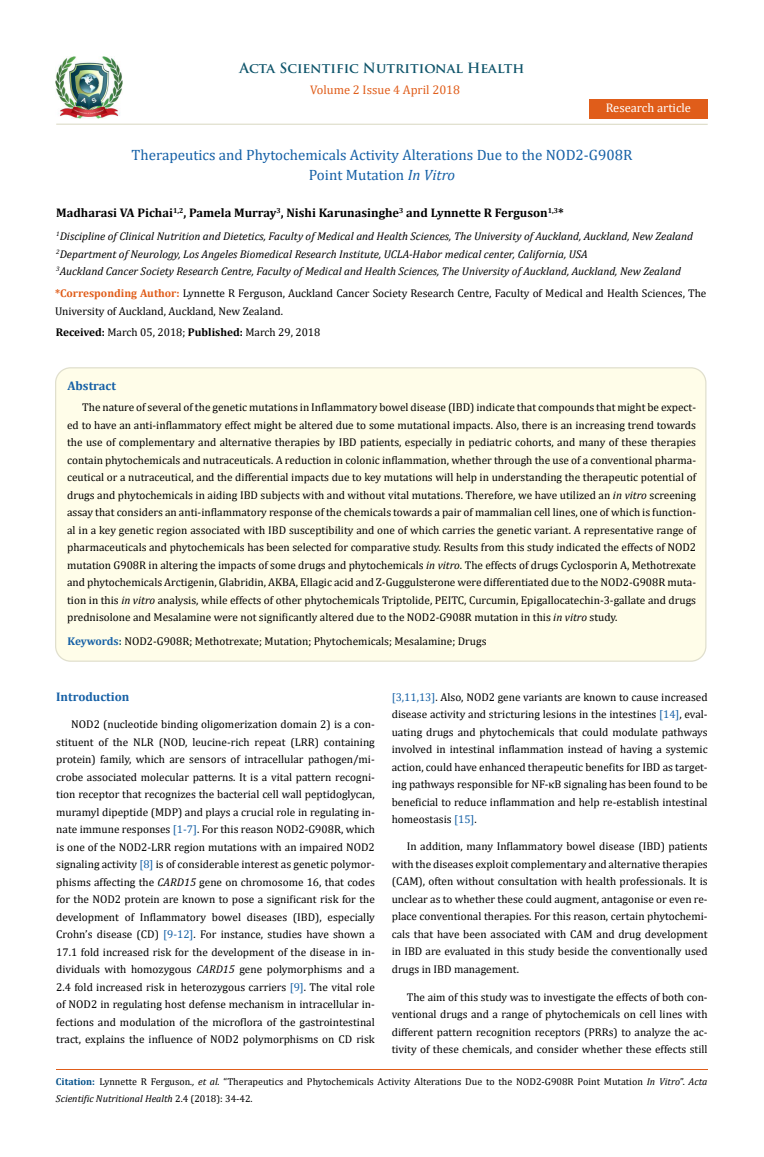
<style>
.page{position:relative;width:764px;height:1157px;background:#fff}
.page>*{position:absolute;margin:0;border:0;box-sizing:border-box;transform-origin:0 0}
.t1{font:15px/20px "Cambria";color:#1560a6;text-align:center}
.t2{font:700 13.75px "Trajan Pro";color:#0e546a}
.t3{font:700 12.5px "Cambria";color:#000}
.t4{font:12.5px "Cambria";color:#e05d1a}
.t5{font:700 12.5px "Cambria";color:#1560a6}
.t6{font:12.5px "Cambria";color:#fff}
.t7{font:11.25px/17.5px "Cambria";color:#000;text-align:justify}
.t8{font:italic 11.25px/17.5px "Cambria";color:#000}
.t9{font:10px/17.5px "Cambria";color:#000}
.s1{font-style:italic}
.s2{font-weight:700;color:#e05d1a}
.s3{font-weight:700}
.s4{font-weight:700;color:#1560a6}
.s5{font-weight:700;color:#0e546a}
.s6{color:#1560a6}
.s7{font-weight:700;color:#035089}
</style>
<div class="page">
<img style="left:56px;top:57px;width:66px;height:61px">
<div style="left:589px;top:99px;width:118px;height:20px;background:#e05d1a"></div>
<div style="left:56px;top:368px;width:650px;height:293px;background:#fffde9;border-radius:15px"></div>
<hr style="left:56px;top:1069px;width:651px;height:1px;background:#e05d1a">
<hr style="left:56px;top:123px;width:651px;height:2px;background:#e0dfcd">
<p class="t2" style="left:239px;top:59px;width:287px">Acta Scientific Nutritional Health</p>
<p class="t4" style="left:310px;top:82px;width:152px">Volume 2 Issue 4 April 2018</p>
<p class="t6" style="left:606px;top:100px;width:87px">Research article</p>
<h1 class="t1" style="left:132px;top:145px;width:502px">Therapeutics and Phytochemicals Activity Alterations Due to the NOD2-G908R<br>Point Mutation <span class="s1">In Vitro</span></h1>
<p class="t3" style="left:56px;top:204px;width:509px">Madharasi VA Pichai<sup>1,2</sup>, Pamela Murray<sup>3</sup>, Nishi Karunasinghe<sup>3</sup> and Lynnette R Ferguson<sup>1,3</sup>*</p>
<p class="t8" style="left:56px;top:227px;width:638px"><sup>1</sup>Discipline of Clinical Nutrition and Dietetics, Faculty of Medical and Health Sciences, The University of Auckland, Auckland, New Zealand<br><sup>2</sup>Department of Neurology, Los Angeles Biomedical Research Institute, UCLA-Habor medical center, California, USA<br><sup>3</sup>Auckland Cancer Society Research Centre, Faculty of Medical and Health Sciences, The University of Auckland, Auckland, New Zealand</p>
<p class="t7" style="left:55px;top:284px;width:653px"><span class="s2">*Corresponding Author:</span> Lynnette R Ferguson, Auckland Cancer Society Research Centre, Faculty of Medical and Health Sciences, The<br>University of Auckland, Auckland, New Zealand.</p>
<p class="t7" style="left:56px;top:323px;width:266px"><span class="s3">Received:</span> March 05, 2018; <span class="s3">Published:</span> March 29, 2018</p>
<p class="t5" style="left:68px;top:376px;width:50px">Abstract</p>
<p class="t7" style="left:67px;top:398px;width:630px;text-indent:15px">The nature of several of the genetic mutations in Inflammatory bowel disease (IBD) indicate that compounds that might be expect&shy;ed to have an anti-inflammatory effect might be altered due to some mutational impacts. Also, there is an increasing trend towards the use of complementary and alternative therapies by IBD patients, especially in pediatric cohorts, and many of these therapies contain phytochemicals and nutraceuticals. A reduction in colonic inflammation, whether through the use of a conventional pharma&shy;ceutical or a nutraceutical, and the differential impacts due to key mutations will help in understanding the therapeutic potential of drugs and phytochemicals in aiding IBD subjects with and without vital mutations. Therefore, we have utilized an <span class="s1">in vitro</span> screening assay that considers an anti-inflammatory response of the chemicals towards a pair of mammalian cell lines, one of which is function&shy;al in a key genetic region associated with IBD susceptibility and one of which carries the genetic variant. A representative range of pharmaceuticals and phytochemicals has been selected for comparative study. Results from this study indicated the effects of NOD2 mutation G908R in altering the impacts of some drugs and phytochemicals <span class="s1">in vitro</span>. The effects of drugs Cyclosporin A, Methotrexate and phytochemicals Arctigenin, Glabridin, AKBA, Ellagic acid and Z-Guggulsterone were differentiated due to the NOD2-G908R muta&shy;tion in this <span class="s1">in vitro</span> analysis, while effects of other phytochemicals Triptolide, PEITC, Curcumin, Epigallocatechin-3-gallate and drugs prednisolone and Mesalamine were not significantly altered due to the NOD2-G908R mutation in this <span class="s1">in vitro</span> study.</p>
<p class="t7" style="left:68px;top:632px;width:420px"><span class="s4">Keywords</span><span class="s5">:</span> NOD2-G908R; Methotrexate; Mutation; Phytochemicals; Mesalamine; Drugs</p>
<p class="t5" style="left:56px;top:688px;width:75px">Introduction</p>
<p class="t7" style="left:392px;top:688px;width:317px"><span class="s6">[3,11,13]</span>. Also, NOD2 gene variants are known to cause increased disease activity and stricturing lesions in the intestines <span class="s6">[14]</span>, eval&shy;uating drugs and phytochemicals that could modulate pathways involved in intestinal inflammation instead of having a systemic action, could have enhanced therapeutic benefits for IBD as target&shy;ing pathways responsible for NF-κB signaling has been found to be beneficial to reduce inflammation and help re-establish intestinal homeostasis <span class="s6">[15]</span>.</p>
<p class="t7" style="left:56px;top:715px;width:320px;text-indent:15px">NOD2 (nucleotide binding oligomerization domain 2) is a con&shy;stituent of the NLR (NOD, leucine-rich repeat (LRR) containing protein) family, which are sensors of intracellular pathogen/mi&shy;crobe associated molecular patterns. It is a vital pattern recogni&shy;tion receptor that recognizes the bacterial cell wall peptidoglycan, muramyl dipeptide (MDP) and plays a crucial role in regulating in&shy;nate immune responses <span class="s6">[1-7]</span>. For this reason NOD2-G908R, which is one of the NOD2-LRR region mutations with an impaired NOD2 signaling activity <span class="s6">[8]</span> is of considerable interest as genetic polymor&shy;phisms affecting the <span class="s1">CARD15</span> gene on chromosome 16, that codes for the NOD2 protein are known to pose a significant risk for the development of Inflammatory bowel diseases (IBD), especially Crohn’s disease (CD) <span class="s6">[9-12]</span>. For instance, studies have shown a 17.1 fold increased risk for the development of the disease in in&shy;dividuals with homozygous <span class="s1">CARD15</span> gene polymorphisms and a 2.4 fold increased risk in heterozygous carriers <span class="s6">[9]</span>. The vital role of NOD2 in regulating host defense mechanism in intracellular in&shy;fections and modulation of the microflora of the gastrointestinal tract, explains the influence of NOD2 polymorphisms on CD risk</p>
<p class="t7" style="left:392px;top:837px;width:317px;text-indent:15px">In addition, many Inflammatory bowel disease (IBD) patients with the diseases exploit complementary and alternative therapies (CAM), often without consultation with health professionals. It is unclear as to whether these could augment, antagonise or even re&shy;place conventional therapies. For this reason, certain phytochemi&shy;cals that have been associated with CAM and drug development in IBD are evaluated in this study beside the conventionally used drugs in IBD management.</p>
<p class="t7" style="left:392px;top:987px;width:317px;text-indent:15px">The aim of this study was to investigate the effects of both con&shy;ventional drugs and a range of phytochemicals on cell lines with different pattern recognition receptors (PRRs) to analyze the ac&shy;tivity of these chemicals, and consider whether these effects still</p>
<p class="t9" style="left:56px;top:1072px;width:653px"><span class="s7">Citation:</span> Lynnette R Ferguson<span class="s1">., et al.</span> “Therapeutics and Phytochemicals Activity Alterations Due to the NOD2-G908R Point Mutation <span class="s1">In Vitro</span>”. <span class="s1">Acta<br>Scientific Nutritional Health</span> 2.4 (2018): 34-42.</p>
</div>
